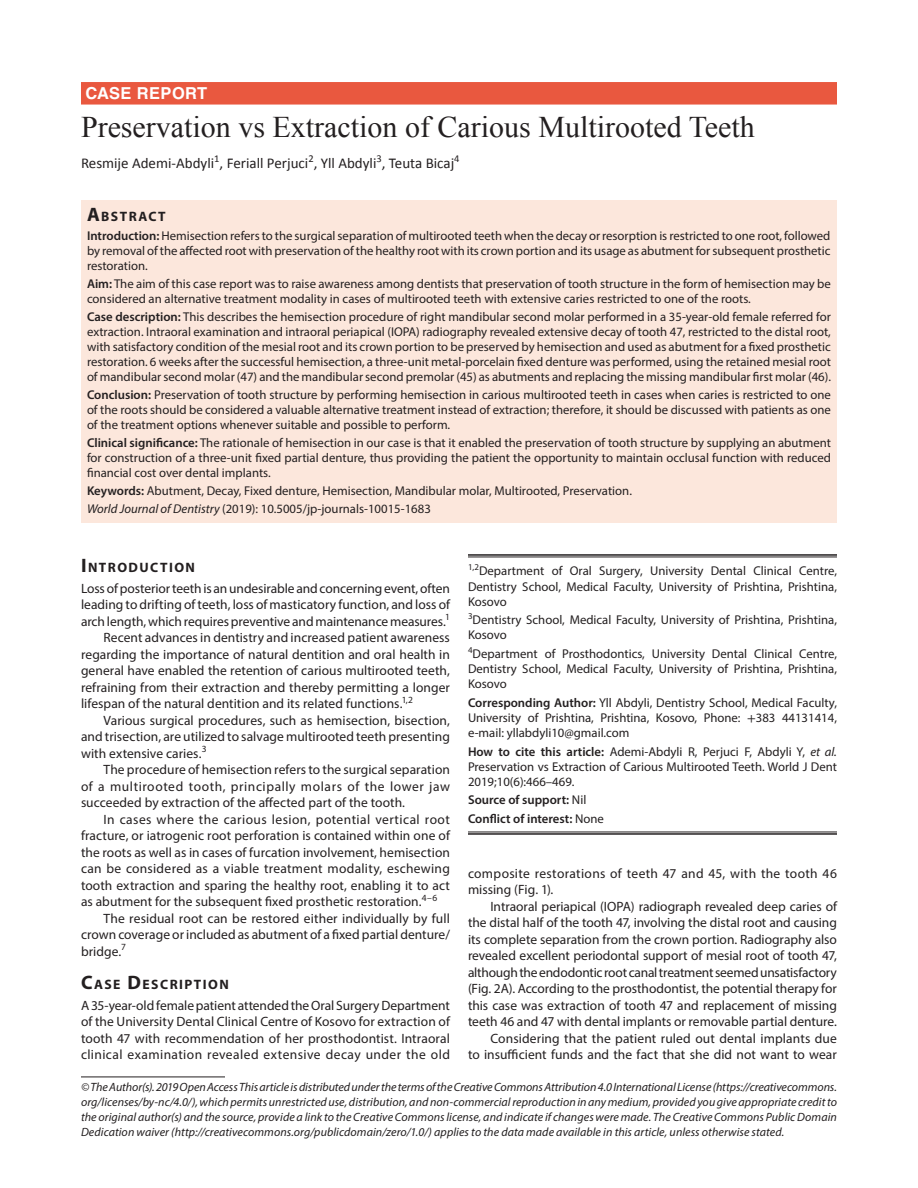
<style>
.page{position:relative;width:918px;height:1188px;background:#fff}
.page>*{position:absolute;margin:0;border:0;box-sizing:border-box;transform-origin:0 0}
.AT{font:30px "Times New Roman";color:#231f20}
.WJOUD-ART{font:700 16.5px "Helvetica LT Std";letter-spacing:.025em;color:#fff}
.AU{font:15px "Calibri";color:#231f20}
.AB{font:700 13.65px "Myriad Pro";letter-spacing:.105em;color:#231f20}
.Para{font:13.5px/16.5px "Myriad Pro";letter-spacing:.005em;color:#231f20;text-align:justify}
.Para-first{font:13.5px/16.5px "Myriad Pro";letter-spacing:.02em;color:#231f20;text-align:justify}
.KW{font:12.75px/15px "Myriad Pro";color:#231f20;text-align:justify}
.Cor-Para{font:12.75px/15.3px "Myriad Pro";color:#231f20;text-align:justify}
.AF{font:12.75px/15.3px "Myriad Pro";color:#231f20}
.AF-first{font:12.75px/15.3px "Myriad Pro";color:#231f20;text-align:justify}
.JT_DOI{font:12.75px "Myriad Pro";color:#231f20}
.Aff-foot-last{font:600 12.75px "Myriad Pro";color:#231f20}
.Aff-foot{font:600 12.75px "Myriad Pro";color:#231f20}
.Footnote_Text{font:italic 12px/15px "Myriad Pro";letter-spacing:.005em;color:#231f20;text-align:justify}
.s1{font-size:19.5px}
.s2{font-weight:600}
.s3{font-style:italic}
.s4{font-family:"STIX"}
.s5{font-weight:400}
</style>
<div class="page">
<div style="left:81px;top:82px;width:756px;height:23px;background:#e9583f"></div>
<div style="left:81px;top:200px;width:756px;height:26px;background:#fce7dc"></div>
<div style="left:81px;top:225px;width:756px;height:54px;background:#fce7dc"></div>
<div style="left:81px;top:273px;width:756px;height:39px;background:#fce7dc"></div>
<div style="left:81px;top:306px;width:756px;height:84px;background:#fce7dc"></div>
<div style="left:81px;top:384px;width:756px;height:54px;background:#fce7dc"></div>
<div style="left:81px;top:432px;width:756px;height:54px;background:#fce7dc"></div>
<div style="left:81px;top:480px;width:756px;height:24px;background:#fce7dc"></div>
<div style="left:81px;top:498px;width:756px;height:24px;background:#fce7dc"></div>
<hr style="left:468px;top:554px;width:369px;height:2px;background:#231f20">
<hr style="left:468px;top:557px;width:369px;height:1px;background:#231f20">
<hr style="left:468px;top:832px;width:369px;height:1px;background:#231f20">
<hr style="left:468px;top:833px;width:369px;height:2px;background:#231f20">
<hr style="left:81px;top:1077px;width:144px;height:1px;background:#231f20">
<p class="WJOUD-ART" style="left:86px;top:83px;width:123px">CASE REPORT</p>
<p class="AT" style="left:81px;top:107px;width:675px">Preservation vs Extraction of Carious Multirooted Teeth</p>
<p class="AU" style="left:81px;top:154px;width:380px">Resmije Ademi-Abdyli<sup>1</sup>, Feriall Perjuci<sup>2</sup>, Yll Abdyli<sup>3</sup>, Teuta Bicaj<sup>4</sup></p>
<p class="AB" style="left:87px;top:207px;width:80px"><span class="s1">A</span>BSTRACT</p>
<p class="KW" style="left:87px;top:228px;width:745px"><span class="s2">Introduction:</span> Hemisection refers to the surgical separation of multirooted teeth when the decay or resorption is restricted to one root, followed by removal of the affected root with preservation of the healthy root with its crown portion and its usage as abutment for subsequent prosthetic restoration.</p>
<p class="KW" style="left:87px;top:276px;width:745px"><span class="s2">Aim:</span> The aim of this case report was to raise awareness among dentists that preservation of tooth structure in the form of hemisection may be considered an alternative treatment modality in cases of multirooted teeth with extensive caries restricted to one of the roots.</p>
<p class="KW" style="left:87px;top:309px;width:746px"><span class="s2">Case description:</span> This describes the hemisection procedure of right mandibular second molar performed in a 35-year-old female referred for extraction. Intraoral examination and intraoral periapical (IOPA) radiography revealed extensive decay of tooth 47, restricted to the distal root, with satisfactory condition of the mesial root and its crown portion to be preserved by hemisection and used as abutment for a fixed prosthetic restoration. 6 weeks after the successful hemisection, a three-unit metal-porcelain fixed denture was performed, using the retained mesial root of mandibular second molar (47) and the mandibular second premolar (45) as abutments and replacing the missing mandibular first molar (46).</p>
<p class="KW" style="left:87px;top:387px;width:746px"><span class="s2">Conclusion:</span> Preservation of tooth structure by performing hemisection in carious multirooted teeth in cases when caries is restricted to one of the roots should be considered a valuable alternative treatment instead of extraction; therefore, it should be discussed with patients as one of the treatment options whenever suitable and possible to perform.</p>
<p class="KW" style="left:87px;top:435px;width:746px"><span class="s2">Clinical significance:</span> The rationale of hemisection in our case is that it enabled the preservation of tooth structure by supplying an abutment for construction of a three-unit fixed partial denture, thus providing the patient the opportunity to maintain occlusal function with reduced financial cost over dental implants.</p>
<p class="KW" style="left:87px;top:483px;width:546px"><span class="s2">Keywords:</span> Abutment, Decay, Fixed denture, Hemisection, Mandibular molar, Multirooted, Preservation.</p>
<p class="JT_DOI" style="left:87px;top:501px;width:345px"><span class="s3">World Journal of Dentistry</span> (2019): 10.5005/jp-journals-10015-1683</p>
<h1 class="AB" style="left:81px;top:558px;width:116px"><span class="s1">I</span>NTRODUCTION</h1>
<p class="Para-first" style="left:81px;top:580px;width:371px">Loss of posterior teeth is an undesirable and concerning event, often leading to drifting of teeth, loss of masticatory function, and loss of arch length, which requires preventive and maintenance measures.<sup>1</sup></p>
<p class="Para" style="left:81px;top:629px;width:370px;text-indent:22px">Recent advances in dentistry and increased patient awareness regarding the importance of natural dentition and oral health in general have enabled the retention of carious multirooted teeth, refraining from their extraction and thereby permitting a longer lifespan of the natural dentition and its related functions.<sup>1,2</sup></p>
<p class="Para" style="left:81px;top:712px;width:371px;text-indent:22px">Various surgical procedures, such as hemisection, bisection, and trisection, are utilized to salvage multirooted teeth presenting with extensive caries.<sup>3</sup></p>
<p class="Para" style="left:81px;top:761px;width:371px;text-indent:22px">The procedure of hemisection refers to the surgical separation of a multirooted tooth, principally molars of the lower jaw succeeded by extraction of the affected part of the tooth.</p>
<p class="Para" style="left:81px;top:811px;width:371px;text-indent:22px">In cases where the carious lesion, potential vertical root fracture, or iatrogenic root perforation is contained within one of the roots as well as in cases of furcation involvement, hemisection can be considered as a viable treatment modality, eschewing tooth extraction and sparing the healthy root, enabling it to act as abutment for the subsequent fixed prosthetic restoration.<sup>4–6</sup></p>
<p class="Para" style="left:81px;top:910px;width:371px;text-indent:22px">The residual root can be restored either individually by full crown coverage or included as abutment of a fixed partial denture/ bridge.<sup>7</sup></p>
<h1 class="AB" style="left:81px;top:975px;width:149px"><span class="s1">C</span>ASE <span class="s1">D</span>ESCRIPTION</h1>
<p class="Para-first" style="left:81px;top:997px;width:370px">A 35-year-old female patient attended the Oral Surgery Department of the University Dental Clinical Centre of Kosovo for extraction of tooth 47 with recommendation of her prosthodontist. Intraoral clinical examination revealed extensive decay under the old</p>
<p class="AF-first" style="left:468px;top:563px;width:371px"><sup>1,2</sup>Department of Oral Surgery, University Dental Clinical Centre, Dentistry School, Medical Faculty, University of Prishtina, Prishtina, Kosovo</p>
<p class="AF" style="left:468px;top:612px;width:371px"><sup>3</sup>Dentistry School, Medical Faculty, University of Prishtina, Prishtina,<br>Kosovo</p>
<p class="AF" style="left:468px;top:646px;width:371px;text-align:justify"><sup>4</sup>Department of Prosthodontics, University Dental Clinical Centre, Dentistry School, Medical Faculty, University of Prishtina, Prishtina, Kosovo</p>
<p class="Cor-Para" style="left:468px;top:694px;width:371px"><span class="s2">Corresponding Author:</span> Yll Abdyli, Dentistry School, Medical Faculty, University of Prishtina, Prishtina, Kosovo, Phone: <span class="s4">+</span>383 44131414, e-mail: yllabdyli10@gmail.com</p>
<p class="Cor-Para" style="left:468px;top:743px;width:371px"><span class="s2">How to cite this article:</span> Ademi-Abdyli R, Perjuci F, Abdyli Y, <span class="s3">et al.<br></span>Preservation vs Extraction of Carious Multirooted Teeth. World J Dent 2019;10(6):466–469.</p>
<p class="Aff-foot" style="left:468px;top:792px;width:120px">Source of support: <span class="s5">Nil</span></p>
<p class="Aff-foot-last" style="left:468px;top:810px;width:137px">Conflict of interest: <span class="s5">None</span></p>
<p class="Para-first" style="left:468px;top:865px;width:370px">composite restorations of teeth 47 and 45, with the tooth 46 missing (Fig. 1).</p>
<p class="Para" style="left:468px;top:898px;width:371px;text-indent:22px">Intraoral periapical (IOPA) radiograph revealed deep caries of the distal half of the tooth 47, involving the distal root and causing its complete separation from the crown portion. Radiography also revealed excellent periodontal support of mesial root of tooth 47, although the endodontic root canal treatment seemed unsatisfactory (Fig. 2A). According to the prosthodontist, the potential therapy for this case was extraction of tooth 47 and replacement of missing teeth 46 and 47 with dental implants or removable partial denture.</p>
<p class="Para" style="left:468px;top:1030px;width:370px;text-align:right">Considering that the patient ruled out dental implants due<br>to insufficient funds and the fact that she did not want to wear</p>
<p class="Footnote_Text" style="left:81px;top:1079px;width:758px">© The Author(s). 2019 Open Access This article is distributed under the terms of the Creative Commons Attribution 4.0 International License (https://creativecommons. org/licenses/by-nc/4.0/), which permits unrestricted use, distribution, and non-commercial reproduction in any medium, provided you give appropriate credit to the original author(s) and the source, provide a link to the Creative Commons license, and indicate if changes were made. The Creative Commons Public Domain Dedication waiver (http://creativecommons.org/publicdomain/zero/1.0/) applies to the data made available in this article, unless otherwise stated.</p>
</div>
